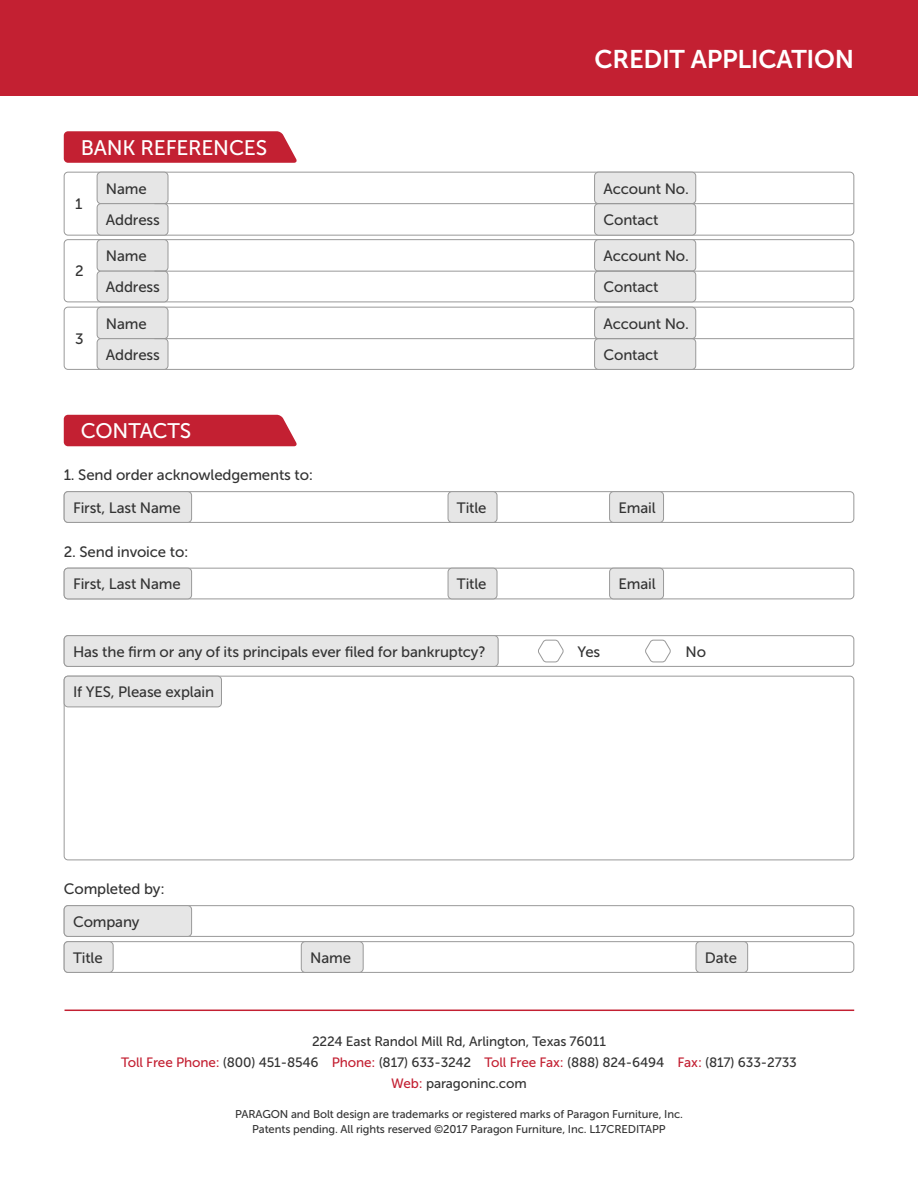
<style>
.page{position:relative;width:918px;height:1188px;background:#fff}
.page>*{position:absolute;margin:0;border:0;box-sizing:border-box;transform-origin:0 0}
.t1{font:25.5px "Museo Sans 700";letter-spacing:-.01em;color:#fff}
.Paragraph_Style_1{font:21px "Museo Sans 500";letter-spacing:-.01em;color:#fff}
.t2{font:15px "Museo Sans 500";letter-spacing:-.01em;color:#333}
.t3{font:13.5px/21px "Museo Sans 500";letter-spacing:-.01em;color:#333;text-align:center}
.t4{font:11.25px/15px "Museo Sans 500";letter-spacing:-.01em;color:#333;text-align:center}
.s1{color:#c32032}
</style>
<div class="page">
<div style="left:64px;top:941px;width:790px;height:32px;border:1px solid #999;border-radius:4px"></div>
<svg style="left:64px;top:131px;width:233px;height:32px;background:#c52a3b"></svg>
<div style="left:64px;top:415px;width:233px;height:31px;background:#c32032"></div>
<div style="left:64px;top:172px;width:790px;height:64px;border:1px solid #999;border-radius:4px"></div>
<div style="left:97px;top:172px;width:71px;height:32px;background:#e6e6e6;border-radius:4px"></div>
<div style="left:97px;top:172px;width:71px;height:32px;border:1px solid #999;border-radius:4px"></div>
<div style="left:595px;top:172px;width:101px;height:32px;background:#e6e6e6;border-radius:4px"></div>
<div style="left:594px;top:172px;width:102px;height:32px;border:1px solid #999;border-radius:4px"></div>
<div style="left:595px;top:204px;width:101px;height:31px;background:#e6e6e6;border-radius:4px"></div>
<div style="left:594px;top:203px;width:102px;height:33px;border:1px solid #999;border-radius:4px"></div>
<div style="left:97px;top:204px;width:71px;height:31px;background:#e6e6e6;border-radius:4px"></div>
<div style="left:97px;top:203px;width:71px;height:33px;border:1px solid #999;border-radius:4px"></div>
<hr style="left:154px;top:203px;width:699px;height:1px;background:#999">
<div style="left:64px;top:239px;width:790px;height:63px;border:1px solid #999;border-radius:4px"></div>
<div style="left:97px;top:240px;width:71px;height:31px;background:#e6e6e6;border-radius:4px"></div>
<div style="left:97px;top:239px;width:71px;height:33px;border:1px solid #999;border-radius:4px"></div>
<div style="left:595px;top:240px;width:101px;height:31px;background:#e6e6e6;border-radius:4px"></div>
<div style="left:594px;top:239px;width:102px;height:33px;border:1px solid #999;border-radius:4px"></div>
<div style="left:595px;top:271px;width:101px;height:31px;background:#e6e6e6;border-radius:4px"></div>
<div style="left:594px;top:271px;width:102px;height:31px;border:1px solid #999;border-radius:4px"></div>
<div style="left:97px;top:271px;width:71px;height:31px;background:#e6e6e6;border-radius:4px"></div>
<div style="left:97px;top:271px;width:71px;height:31px;border:1px solid #999;border-radius:4px"></div>
<hr style="left:154px;top:271px;width:699px;height:1px;background:#999">
<div style="left:64px;top:307px;width:790px;height:63px;border:1px solid #999;border-radius:4px"></div>
<div style="left:97px;top:307px;width:71px;height:32px;background:#e6e6e6;border-radius:4px"></div>
<div style="left:97px;top:307px;width:71px;height:32px;border:1px solid #999;border-radius:4px"></div>
<div style="left:595px;top:307px;width:101px;height:32px;background:#e6e6e6;border-radius:4px"></div>
<div style="left:594px;top:307px;width:102px;height:32px;border:1px solid #999;border-radius:4px"></div>
<div style="left:595px;top:339px;width:101px;height:30px;background:#e6e6e6;border-radius:4px"></div>
<div style="left:594px;top:338px;width:102px;height:32px;border:1px solid #999;border-radius:4px"></div>
<div style="left:97px;top:339px;width:71px;height:30px;background:#e6e6e6;border-radius:4px"></div>
<div style="left:97px;top:338px;width:71px;height:32px;border:1px solid #999;border-radius:4px"></div>
<hr style="left:154px;top:338px;width:699px;height:1px;background:#999">
<div style="left:0;top:0;width:918px;height:95px;background:#c32032"></div>
<div style="left:64px;top:491px;width:790px;height:32px;border:1px solid #999;border-radius:4px"></div>
<div style="left:64px;top:568px;width:790px;height:31px;border:1px solid #999;border-radius:4px"></div>
<div style="left:64px;top:905px;width:790px;height:32px;border:1px solid #999;border-radius:4px"></div>
<div style="left:64px;top:492px;width:128px;height:30px;background:#e6e6e6;border-radius:4px"></div>
<div style="left:64px;top:491px;width:128px;height:32px;border:1px solid #999;border-radius:4px"></div>
<div style="left:64px;top:568px;width:128px;height:31px;background:#e6e6e6;border-radius:4px"></div>
<div style="left:64px;top:568px;width:128px;height:31px;border:1px solid #999;border-radius:4px"></div>
<div style="left:64px;top:906px;width:128px;height:30px;background:#e6e6e6;border-radius:4px"></div>
<div style="left:64px;top:905px;width:128px;height:32px;border:1px solid #999;border-radius:4px"></div>
<div style="left:448px;top:492px;width:49px;height:30px;background:#e6e6e6;border-radius:4px"></div>
<div style="left:448px;top:491px;width:49px;height:32px;border:1px solid #999;border-radius:4px"></div>
<div style="left:448px;top:568px;width:49px;height:31px;background:#e6e6e6;border-radius:4px"></div>
<div style="left:448px;top:568px;width:49px;height:31px;border:1px solid #999;border-radius:4px"></div>
<div style="left:64px;top:942px;width:49px;height:30px;background:#e6e6e6;border-radius:4px"></div>
<div style="left:64px;top:941px;width:50px;height:32px;border:1px solid #999;border-radius:4px"></div>
<div style="left:301px;top:942px;width:62px;height:30px;background:#e6e6e6;border-radius:4px"></div>
<div style="left:301px;top:941px;width:63px;height:32px;border:1px solid #999;border-radius:4px"></div>
<div style="left:696px;top:942px;width:52px;height:30px;background:#e6e6e6;border-radius:4px"></div>
<div style="left:696px;top:941px;width:52px;height:32px;border:1px solid #999;border-radius:4px"></div>
<div style="left:610px;top:492px;width:54px;height:30px;background:#e6e6e6;border-radius:4px"></div>
<div style="left:609px;top:491px;width:55px;height:32px;border:1px solid #999;border-radius:4px"></div>
<div style="left:610px;top:568px;width:54px;height:31px;background:#e6e6e6;border-radius:4px"></div>
<div style="left:609px;top:568px;width:55px;height:31px;border:1px solid #999;border-radius:4px"></div>
<div style="left:64px;top:635px;width:790px;height:32px;border:1px solid #999;border-radius:4px"></div>
<div style="left:64px;top:636px;width:434px;height:30px;background:#e6e6e6;border-radius:4px"></div>
<div style="left:64px;top:635px;width:435px;height:32px;border:1px solid #999;border-radius:4px"></div>
<div style="left:64px;top:676px;width:790px;height:184px;border:1px solid #999;border-radius:4px"></div>
<div style="left:64px;top:676px;width:157px;height:31px;background:#e6e6e6;border-radius:4px"></div>
<div style="left:64px;top:676px;width:158px;height:31px;border:1px solid #999;border-radius:4px"></div>
<hr style="left:65px;top:1010px;width:789px;height:1px;background:#c32032">
<svg style="left:538px;top:639px;width:26px;height:24px"></svg>
<svg style="left:645px;top:639px;width:26px;height:24px"></svg>
<p class="Paragraph_Style_1" style="left:81px;top:136px;width:188px">BANK REFERENCES</p>
<p class="t1" style="left:594px;top:45px;width:261px">CREDIT APPLICATION</p>
<p class="t2" style="left:75px;top:196px;width:9px">1</p>
<p class="t2" style="left:75px;top:263px;width:10px">2</p>
<p class="t2" style="left:75px;top:331px;width:10px">3</p>
<p class="t2" style="left:106px;top:180px;width:42px">Name</p>
<p class="t2" style="left:603px;top:180px;width:87px">Account No.</p>
<p class="t2" style="left:106px;top:212px;width:55px">Address</p>
<p class="t2" style="left:603px;top:212px;width:57px">Contact</p>
<p class="t2" style="left:106px;top:248px;width:42px">Name</p>
<p class="t2" style="left:603px;top:248px;width:87px">Account No.</p>
<p class="t2" style="left:106px;top:279px;width:55px">Address</p>
<p class="t2" style="left:603px;top:279px;width:57px">Contact</p>
<p class="t2" style="left:106px;top:315px;width:42px">Name</p>
<p class="t2" style="left:603px;top:315px;width:87px">Account No.</p>
<p class="t2" style="left:106px;top:346px;width:55px">Address</p>
<p class="t2" style="left:603px;top:346px;width:57px">Contact</p>
<p class="Paragraph_Style_1" style="left:81px;top:420px;width:112px">CONTACTS</p>
<p class="t2" style="left:64px;top:467px;width:251px">1. Send order acknowledgements to:</p>
<p class="t2" style="left:73px;top:499px;width:109px">First, Last Name</p>
<p class="t2" style="left:64px;top:543px;width:126px">2. Send invoice to:</p>
<p class="t2" style="left:73px;top:576px;width:109px">First, Last Name</p>
<p class="t2" style="left:457px;top:499px;width:31px">Title</p>
<p class="t2" style="left:457px;top:576px;width:31px">Title</p>
<p class="t2" style="left:618px;top:499px;width:39px">Email</p>
<p class="t2" style="left:618px;top:576px;width:39px">Email</p>
<p class="t2" style="left:73px;top:643px;width:414px">Has the firm or any of its principals ever filed for bankruptcy?</p>
<p class="t2" style="left:578px;top:643px;width:24px">Yes</p>
<p class="t2" style="left:686px;top:643px;width:22px">No</p>
<p class="t2" style="left:73px;top:684px;width:143px">If YES, Please explain</p>
<p class="t2" style="left:64px;top:881px;width:102px">Completed by:</p>
<p class="t2" style="left:73px;top:913px;width:68px">Company</p>
<p class="t2" style="left:73px;top:949px;width:31px">Title</p>
<p class="t2" style="left:310px;top:949px;width:42px">Name</p>
<p class="t2" style="left:705px;top:949px;width:34px">Date</p>
<p class="t3" style="left:312px;top:1031px;width:295px">2224 East Randol Mill Rd, Arlington, Texas 76011</p>
<p class="t3" style="left:121px;top:1052px;width:677px"><span class="s1">Toll Free Phone:</span> (800) 451-8546 <span class="s1">Phone:</span> (817) 633-3242 <span class="s1">Toll Free Fax:</span> (888) 824-6494 <span class="s1">Fax:</span> (817) 633-2733<br><span class="s1">Web:</span> paragoninc.com</p>
<p class="t4" style="left:235px;top:1107px;width:449px">PARAGON and Bolt design are trademarks or registered marks of Paragon Furniture, Inc.<br>Patents pending. All rights reserved ©2017 Paragon Furniture, Inc. L17CREDITAPP</p>
</div>
